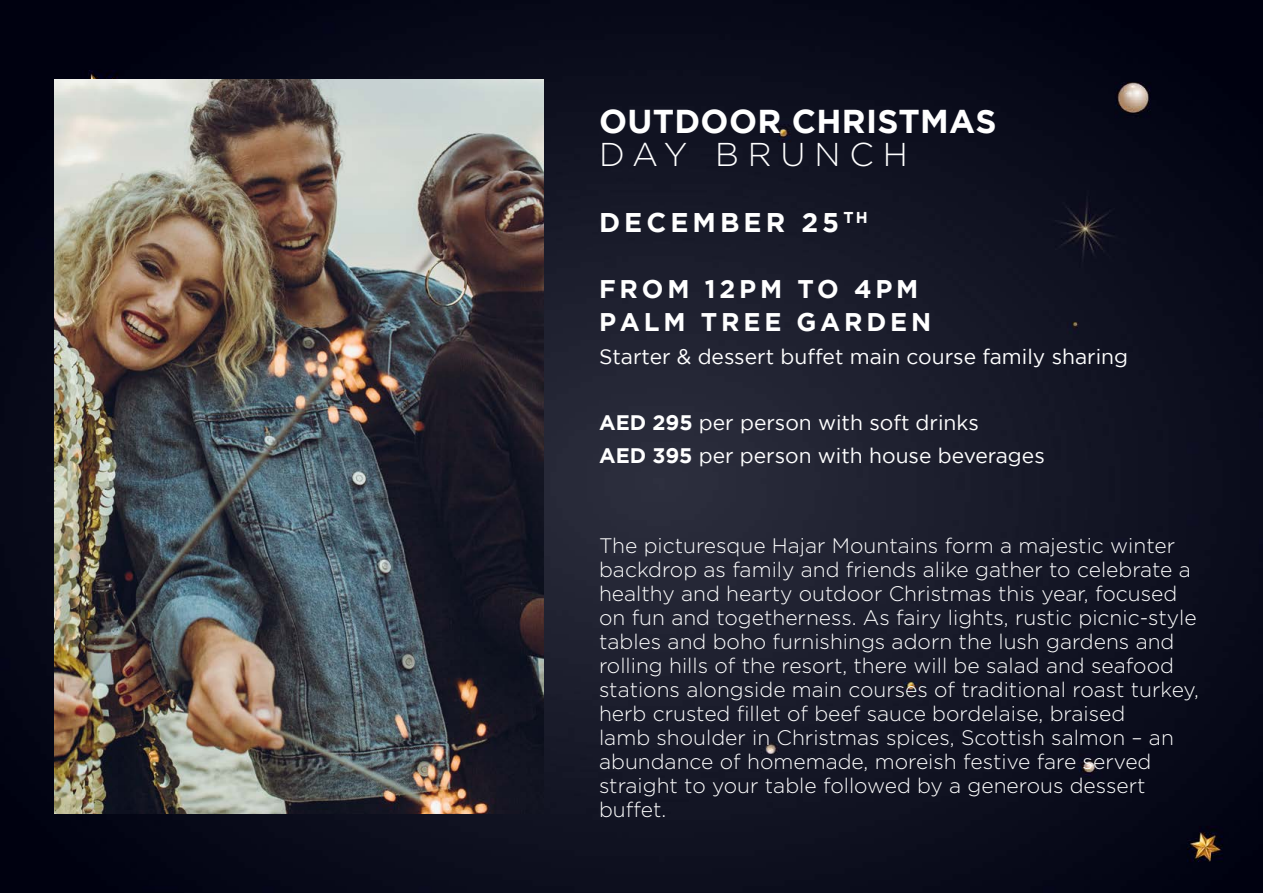
<style>
.page{position:relative;width:1263px;height:893px;background:#fff}
.page>*{position:absolute;margin:0;border:0;box-sizing:border-box;transform-origin:0 0}
.t1{font:700 33px "Gotham";letter-spacing:.01em;color:#fff}
.t2{font:300 33px "Gotham";letter-spacing:.27em;color:#fff}
.t3{font:700 27px "Gotham";letter-spacing:.15em;color:#fff}
.t4{font:700 25.5px/33px "Gotham";letter-spacing:.15em;color:#fff}
.t5{font:300 21px/24px "Gotham";color:#fff}
.t6{font:21px/33px "Gotham";color:#fff}
.s1{font-weight:700}
</style>
<div class="page">
<img style="left:0;top:0;width:1263px;height:893px">
<img style="left:54px;top:79px;width:489px;height:735px">
<h1 class="t1" style="left:599px;top:99px;width:399px">OUTDOOR CHRISTMAS</h1>
<h1 class="t2" style="left:599px;top:133px;width:310px">DAY BRUNCH</h1>
<p class="t3" style="left:599px;top:204px;width:270px">DECEMBER 25<sup>TH</sup></p>
<p class="t4" style="left:599px;top:272px;width:334px">FROM 12PM TO 4PM<br>PALM TREE GARDEN</p>
<p class="t6" style="left:599px;top:339px;width:531px">Starter &amp; dessert buffet main course family sharing</p>
<p class="t6" style="left:599px;top:405px;width:447px"><span class="s1">AED 295</span> per person with soft drinks<br><span class="s1">AED 395</span> per person with house beverages</p>
<p class="t5" style="left:599px;top:533px;width:601px">The picturesque Hajar Mountains form a majestic winter backdrop as family and friends alike gather to celebrate a healthy and hearty outdoor Christmas this year, focused on fun and togetherness. As fairy lights, rustic picnic-style tables and boho furnishings adorn the lush gardens and rolling hills of the resort, there will be salad and seafood stations alongside main courses of traditional roast turkey, herb crusted fillet of beef sauce bordelaise, braised<br>lamb shoulder in Christmas spices, Scottish salmon – an abundance of homemade, moreish festive fare served straight to your table followed by a generous dessert buffet.</p>
</div>
